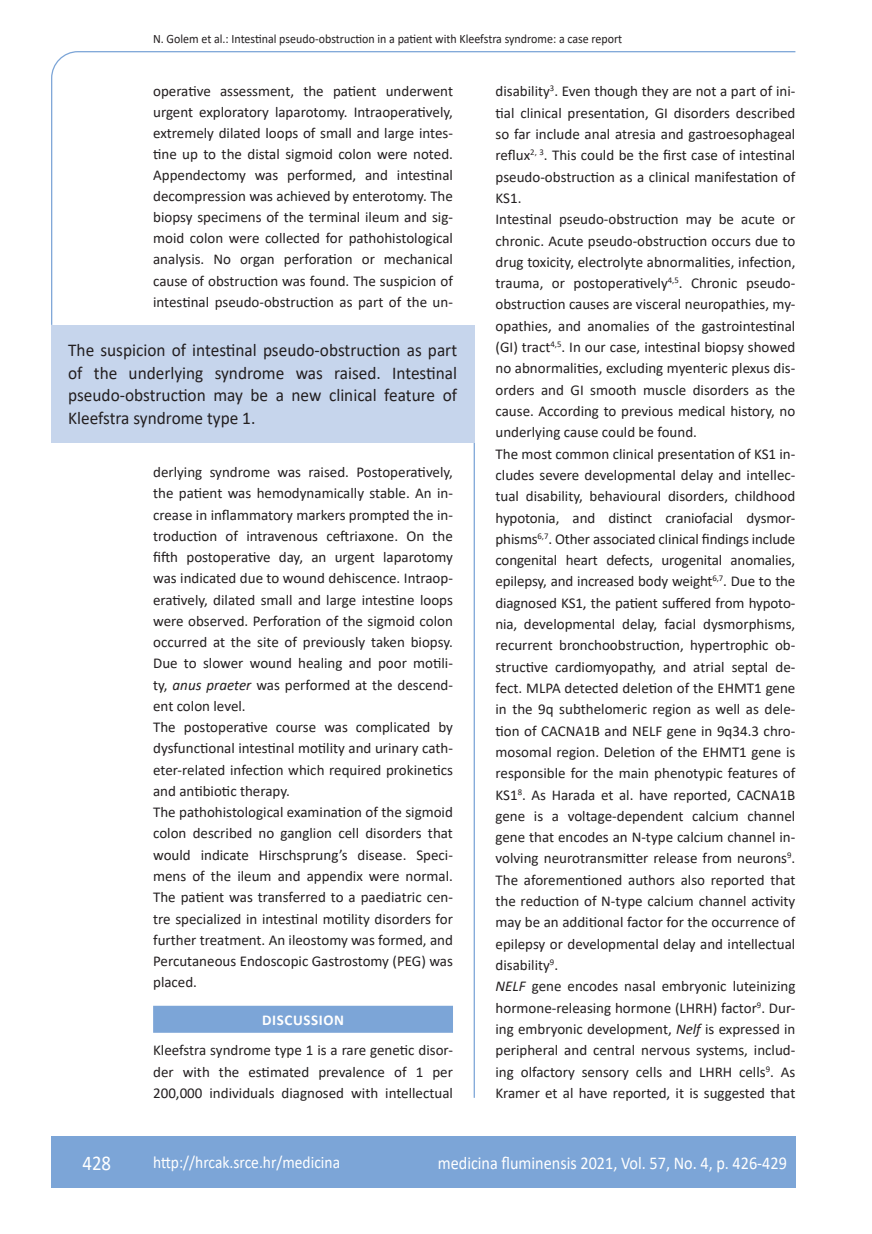
<style>
.page{position:relative;width:872px;height:1234px;background:#fff}
.page>*{position:absolute;margin:0;border:0;box-sizing:border-box;transform-origin:0 0}
.t1{font:21px "Calibri";color:#fff;scale:.9 1}
.anterfile{font:18px/22.5px "Calibri";color:#231f20;text-align:justify;scale:.96 1}
.t2{font:18px "Calibri";color:#fff;scale:.9 1}
.t3{font:17.25px "Calibri";color:#fff;scale:.9 1}
.osnovni_tekst_engl{font:15px/21.3px "Calibri";color:#231f20;text-align:justify}
.naslov_ruler{font:700 15px "Calibri";letter-spacing:.04em;color:#fff}
.glava{font:12.75px "Calibri";color:#231f20;scale:.94 1}
.s1{font-style:italic}
</style>
<div class="page">
<svg style="left:51px;top:51px;width:745px;height:275px"></svg>
<hr style="left:473px;top:442px;width:2px;height:655px;background:#7ca5d7">
<div style="left:51px;top:1135px;width:744px;height:51px;background:#7ca5d7"></div>
<div style="left:51px;top:325px;width:423px;height:117px;background:#c6d5ec"></div>
<div style="left:153px;top:1005px;width:300px;height:27px;background:#7ca5d7"></div>
<p class="glava" style="left:153px;top:29px;width:500px">N. Golem et al.: Intestinal pseudo-obstruction in a patient with Kleefstra syndrome: a case report</p>
<p class="osnovni_tekst_engl" style="left:153px;top:80px;width:301px">operative assessment, the patient underwent urgent exploratory laparotomy. Intraoperatively, extremely dilated loops of small and large intes&shy;tine up to the distal sigmoid colon were noted.<br>Appendectomy was performed, and intestinal decompression was achieved by enterotomy. The biopsy specimens of the terminal ileum and sig&shy;moid colon were collected for pathohistological analysis. No organ perforation or mechanical cause of obstruction was found. The suspicion of intestinal pseudo-obstruction as part of the un-</p>
<p class="osnovni_tekst_engl" style="left:495px;top:80px;width:301px">disability<sup>3</sup>. Even though they are not a part of ini&shy;tial clinical presentation, GI disorders described so far include anal atresia and gastroesophageal reflux<sup>2,</sup> <sup>3</sup>. This could be the first case of intestinal pseudo-obstruction as a clinical manifestation of KS1.</p>
<p class="osnovni_tekst_engl" style="left:495px;top:208px;width:301px">Intestinal pseudo-obstruction may be acute or chronic. Acute pseudo-obstruction occurs due to drug toxicity, electrolyte abnormalities, infection, trauma, or postoperatively<sup>4,5</sup>. Chronic pseudo&shy;obstruction causes are visceral neuropathies, my&shy;opathies, and anomalies of the gastrointestinal (GI) tract<sup>4,5</sup>. In our case, intestinal biopsy showed no abnormalities, excluding myenteric plexus dis&shy;orders and GI smooth muscle disorders as the cause. According to previous medical history, no underlying cause could be found.</p>
<p class="osnovni_tekst_engl" style="left:495px;top:442px;width:301px">The most common clinical presentation of KS1 in&shy;cludes severe developmental delay and intellec&shy;tual disability, behavioural disorders, childhood hypotonia, and distinct craniofacial dysmor&shy;phisms<sup>6,7</sup>. Other associated clinical findings include congenital heart defects, urogenital anomalies, epilepsy, and increased body weight<sup>6,7</sup>. Due to the diagnosed KS1, the patient suffered from hypoto&shy;nia, developmental delay, facial dysmorphisms, recurrent bronchoobstruction, hypertrophic ob&shy;structive cardiomyopathy, and atrial septal de&shy;fect. MLPA detected deletion of the EHMT1 gene in the 9q subthelomeric region as well as dele&shy;tion of CACNA1B and NELF gene in 9q34.3 chro&shy;mosomal region. Deletion of the EHMT1 gene is responsible for the main phenotypic features of KS1<sup>8</sup>. As Harada et al. have reported, CACNA1B gene is a voltage-dependent calcium channel gene that encodes an N-type calcium channel in&shy;volving neurotransmitter release from neurons<sup>9</sup>.<br>The aforementioned authors also reported that the reduction of N-type calcium channel activity may be an additional factor for the occurrence of epilepsy or developmental delay and intellectual disability<sup>9</sup>.</p>
<p class="osnovni_tekst_engl" style="left:495px;top:975px;width:301px"><span class="s1">NELF</span> gene encodes nasal embryonic luteinizing hormone-releasing hormone (LHRH) factor<sup>9</sup>. Dur&shy;ing embryonic development, <span class="s1">Nelf</span> is expressed in peripheral and central nervous systems, includ&shy;ing olfactory sensory cells and LHRH cells<sup>9</sup>. As Kramer et al have reported, it is suggested that</p>
<p class="anterfile" style="left:68px;top:338px;width:406px">The suspicion of intestinal pseudo-obstruction as part of the underlying syndrome was raised. Intestinal pseudo-obstruction may be a new clinical feature of Kleefstra syndrome type 1.</p>
<p class="osnovni_tekst_engl" style="left:153px;top:461px;width:301px">derlying syndrome was raised. Postoperatively, the patient was hemodynamically stable. An in&shy;crease in inflammatory markers prompted the in&shy;troduction of intravenous ceftriaxone. On the fifth postoperative day, an urgent laparotomy was indicated due to wound dehiscence. Intraop&shy;eratively, dilated small and large intestine loops were observed. Perforation of the sigmoid colon occurred at the site of previously taken biopsy.<br>Due to slower wound healing and poor motili&shy;ty, <span class="s1">anus praeter</span> was performed at the descend&shy;ent colon level.</p>
<p class="osnovni_tekst_engl" style="left:153px;top:716px;width:301px">The postoperative course was complicated by dysfunctional intestinal motility and urinary cath&shy;eter-related infection which required prokinetics and antibiotic therapy.</p>
<p class="osnovni_tekst_engl" style="left:153px;top:801px;width:301px">The pathohistological examination of the sigmoid colon described no ganglion cell disorders that would indicate Hirschsprung’s disease. Speci&shy;mens of the ileum and appendix were normal.<br>The patient was transferred to a paediatric cen&shy;tre specialized in intestinal motility disorders for further treatment. An ileostomy was formed, and Percutaneous Endoscopic Gastrostomy (PEG) was placed.</p>
<p class="naslov_ruler" style="left:262px;top:1008px;width:83px">DISCUSSION</p>
<p class="osnovni_tekst_engl" style="left:153px;top:1039px;width:301px">Kleefstra syndrome type 1 is a rare genetic disor&shy;der with the estimated prevalence of 1 per 200,000 individuals diagnosed with intellectual</p>
<p class="t1" style="left:82px;top:1147px;width:33px">428</p>
<p class="t3" style="left:153px;top:1149px;width:209px">http://hrcak.srce.hr/medicina</p>
<p class="t2" style="left:438px;top:1149px;width:389px">medicina fluminensis 2021, Vol. 57, No. 4, p. 426-429</p>
</div>
